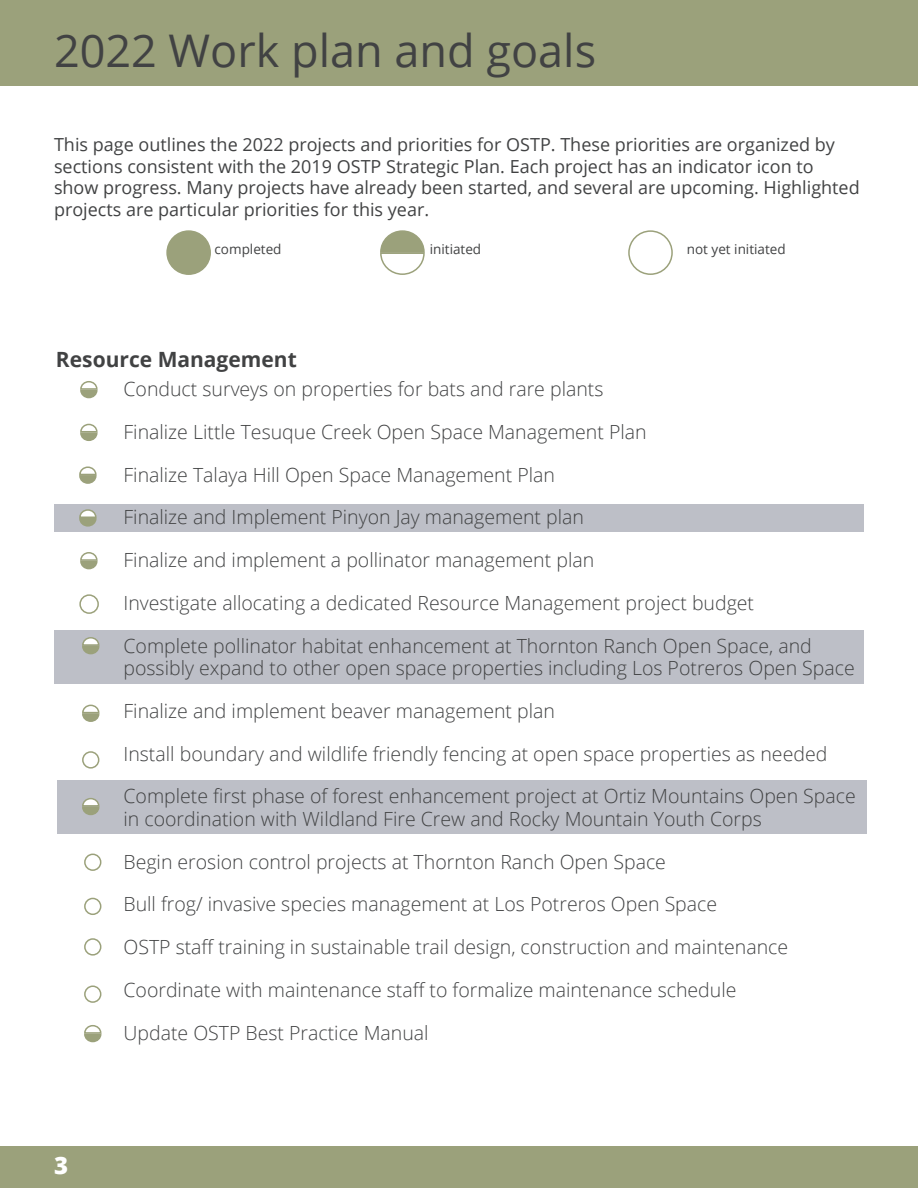
<style>
.page{position:relative;width:918px;height:1188px;background:#fff}
.page>*{position:absolute;margin:0;border:0;box-sizing:border-box;transform-origin:0 0}
.t1{font:45px "Open Sans";color:#414243}
.Page_Numbers{font:800 24px "Open Sans";color:#fff}
.t2{font:700 21px "Open Sans";color:#414243}
.t3{font:300 19.5px/22.5px "Open Sans";color:#414243}
.t4{font:18px/21.6px "Open Sans";color:#414243}
.t5{font:13.5px "Open Sans";color:#414243}
</style>
<div class="page">
<div style="left:54px;top:504px;width:810px;height:28px;background:#bdbfc7"></div>
<div style="left:0;top:0;width:918px;height:86px;background:#9ba17b"></div>
<div style="left:0;top:1147px;width:918px;height:41px;background:#9ba17b"></div>
<svg style="left:380px;top:230px;width:45px;height:45px"></svg>
<div style="left:167px;top:231px;width:43px;height:43px;background:#9ba17b;border-radius:50%"></div>
<div style="left:166px;top:230px;width:45px;height:45px;border:2px solid #9ba17b;border-radius:50%"></div>
<div style="left:628px;top:230px;width:45px;height:45px;border:2px solid #9ba17b;border-radius:50%"></div>
<div style="left:57px;top:780px;width:810px;height:53px;background:#bdbfc7"></div>
<div style="left:54px;top:631px;width:810px;height:53px;background:#bdbfc7"></div>
<div style="left:82px;top:751px;width:17px;height:18px;border:2px solid #9ba17b;border-radius:50%"></div>
<svg style="left:80px;top:423px;width:18px;height:18px"></svg>
<svg style="left:79px;top:466px;width:18px;height:18px"></svg>
<svg style="left:79px;top:509px;width:18px;height:18px"></svg>
<svg style="left:80px;top:552px;width:18px;height:18px"></svg>
<svg style="left:82px;top:637px;width:18px;height:18px"></svg>
<svg style="left:82px;top:704px;width:18px;height:18px"></svg>
<svg style="left:82px;top:798px;width:18px;height:18px"></svg>
<div style="left:84px;top:854px;width:17px;height:17px;border:2px solid #9ba17b;border-radius:50%"></div>
<div style="left:84px;top:898px;width:17px;height:17px;border:2px solid #9ba17b;border-radius:50%"></div>
<div style="left:79px;top:594px;width:20px;height:20px;border:2px solid #9ba17b;border-radius:50%"></div>
<svg style="left:80px;top:381px;width:18px;height:18px"></svg>
<div style="left:84px;top:938px;width:17px;height:18px;border:2px solid #9ba17b;border-radius:50%"></div>
<div style="left:84px;top:985px;width:17px;height:18px;border:2px solid #9ba17b;border-radius:50%"></div>
<svg style="left:84px;top:1025px;width:18px;height:18px"></svg>
<p class="t1" style="left:54px;top:20px;width:544px">2022 Work plan and goals</p>
<p class="t4" style="left:54px;top:133px;width:807px">This page outlines the 2022 projects and priorities for OSTP. These priorities are organized by sections consistent with the 2019 OSTP Strategic Plan. Each project has an indicator icon to show progress. Many projects have already been started, and several are upcoming. Highlighted projects are particular priorities for this year.</p>
<p class="t5" style="left:215px;top:240px;width:69px">completed</p>
<p class="t5" style="left:430px;top:240px;width:53px">initiated</p>
<p class="t5" style="left:687px;top:240px;width:100px">not yet initiated</p>
<p class="t2" style="left:56px;top:344px;width:242px">Resource Management</p>
<p class="t3" style="left:123px;top:377px;width:482px">Conduct surveys on properties for bats and rare plants</p>
<p class="t3" style="left:123px;top:420px;width:525px">Finalize Little Tesuque Creek Open Space Management Plan</p>
<p class="t3" style="left:123px;top:463px;width:433px">Finalize Talaya Hill Open Space Management Plan</p>
<p class="t3" style="left:123px;top:506px;width:462px">Finalize and Implement Pinyon Jay management plan</p>
<p class="t3" style="left:123px;top:548px;width:472px">Finalize and implement a pollinator management plan</p>
<p class="t3" style="left:123px;top:591px;width:632px">Investigate allocating a dedicated Resource Management project budget</p>
<p class="t3" style="left:123px;top:634px;width:733px">Complete pollinator habitat enhancement at Thornton Ranch Open Space, and possibly expand to other open space properties including Los Potreros Open Space</p>
<p class="t3" style="left:123px;top:699px;width:433px">Finalize and implement beaver management plan</p>
<p class="t3" style="left:123px;top:742px;width:705px">Install boundary and wildlife friendly fencing at open space properties as needed</p>
<p class="t3" style="left:123px;top:785px;width:734px">Complete first phase of forest enhancement project at Ortiz Mountains Open Space in coordination with Wildland Fire Crew and Rocky Mountain Youth Corps</p>
<p class="t3" style="left:123px;top:850px;width:544px">Begin erosion control projects at Thornton Ranch Open Space</p>
<p class="t3" style="left:123px;top:893px;width:595px">Bull frog/ invasive species management at Los Potreros Open Space</p>
<p class="t3" style="left:123px;top:935px;width:666px">OSTP staff training in sustainable trail design, construction and maintenance</p>
<p class="t3" style="left:123px;top:978px;width:615px">Coordinate with maintenance staff to formalize maintenance schedule</p>
<p class="t3" style="left:123px;top:1021px;width:307px">Update OSTP Best Practice Manual</p>
<p class="Page_Numbers" style="left:54px;top:1147px;width:16px">3</p>
</div>
